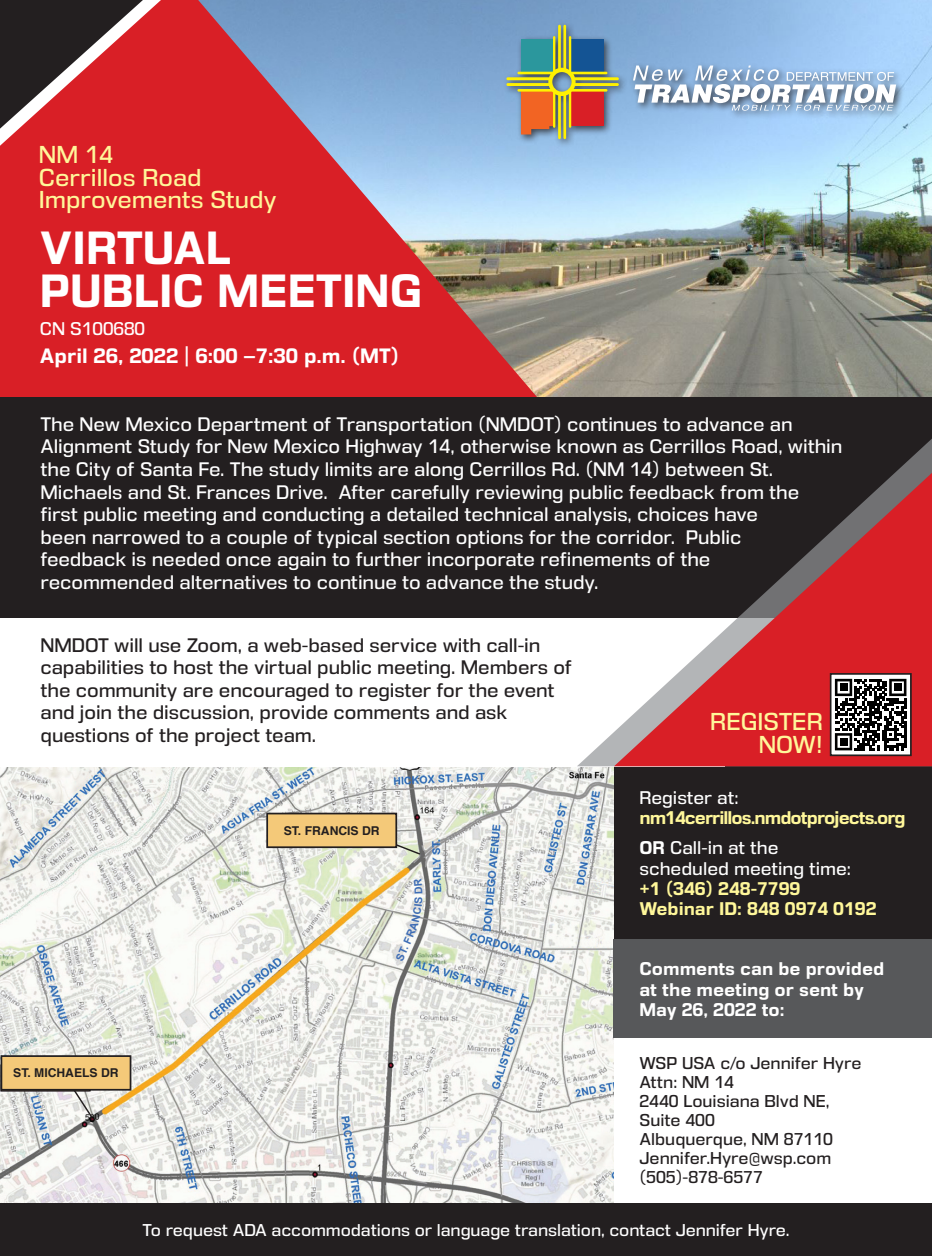
<style>
.page{position:relative;width:932px;height:1256px;background:#fff}
.page>*{position:absolute;margin:0;border:0;box-sizing:border-box;transform-origin:0 0}
.t1{font:700 42.75px/42.8px "DDT Rg";color:#fff}
.t2{font:22.5px/22.5px "DDT Rg";color:#fff79a}
.t3{font:700 19.12px "DDT Rg";color:#fff}
.t4{font:18px/22.5px "DDT Rg";letter-spacing:-.005em;color:#fff}
.t5{font:18px/22.5px "DDT Rg";letter-spacing:-.005em;color:#231f20}
.t6{font:700 16.88px/20.2px "DDT Rg";color:#fff}
.t7{font:16.88px/20.2px "DDT Rg";color:#fff}
.t8{font:700 16.88px/20.2px "DDT Rg";letter-spacing:-.055em;color:#fff79a}
.t9{font:700 16.88px "DDT Rg";color:#fff79a}
.t10{font:15.75px/18.9px "DDT Rg";color:#231f20}
.t11{font:15.75px "DDT Rg";letter-spacing:-.005em;color:#fff}
.t12{font:700 12.15px "Helvetica";color:#231f20}
.t13{font:700 10.58px "Arial";color:#3e6db5}
.s1{font-weight:400;color:#fff}
.s2{font-weight:700}
</style>
<div class="page">
<div style="left:613px;top:766px;width:319px;height:173px;background:#231f20"></div>
<img style="left:0;top:766px;width:613px;height:437px">
<div style="left:0;top:0;width:123px;height:430px;background:#d91f26"></div>
<svg style="left:387px;top:840px;width:35px;height:16px"></svg>
<svg style="left:71px;top:1090px;width:23px;height:29px"></svg>
<div style="left:1px;top:1056px;width:129px;height:33px;background:#f4c979"></div>
<div style="left:1px;top:1055px;width:130px;height:35px;border:2px solid #231f20"></div>
<div style="left:267px;top:813px;width:129px;height:34px;background:#f4c979"></div>
<div style="left:266px;top:812px;width:131px;height:36px;border:2px solid #231f20"></div>
<img style="left:565px;top:0;width:367px;height:397px">
<svg style="left:123px;top:0;width:442px;height:397px;background:#ba5c6b"></svg>
<svg style="left:0;top:0;width:161px;height:146px"></svg>
<div style="left:0;top:397px;width:932px;height:220px;background:#231f20"></div>
<svg style="left:577px;top:439px;width:355px;height:327px"></svg>
<svg style="left:614px;top:473px;width:317px;height:293px;fill:#d91f26"></svg>
<div style="left:613px;top:939px;width:319px;height:99px;background:#57585a"></div>
<div style="left:0;top:1203px;width:932px;height:53px;background:#231f20"></div>
<div style="left:503px;top:21px;width:401px;height:127px;background:#231f20;opacity:.75"></div>
<svg style="left:633px;top:65px;width:263px;height:46px"></svg>
<svg style="left:506px;top:25px;width:113px;height:114px;background:#908e7c"></svg>
<svg style="left:832px;top:676px;width:76px;height:77px"></svg>
<svg style="left:834px;top:679px;width:72px;height:71px"></svg>
<div style="left:839px;top:684px;width:8px;height:7px;background:#000"></div>
<div style="left:894px;top:684px;width:7px;height:7px;background:#000"></div>
<div style="left:839px;top:738px;width:8px;height:7px;background:#000"></div>
<div style="left:829px;top:673px;width:82px;height:83px;border:2px solid #231f20"></div>
<svg style="left:409px;top:878px;width:13px;height:53px"></svg>
<p class="t2" style="left:39px;top:143px;width:239px">NM 14<br>Cerrillos Road<br>Improvements Study</p>
<p class="t1" style="left:40px;top:226px;width:384px">VIRTUAL<br>PUBLIC MEETING</p>
<p class="t3" style="left:40px;top:344px;width:361px">April 26, 2022 | 6:00 –7:30 p.m. (MT)</p>
<p class="t7" style="left:40px;top:318px;width:107px">CN S100680</p>
<p class="t4" style="left:40px;top:413px;width:803px">The New Mexico Department of Transportation (NMDOT) continues to advance an Alignment Study for New Mexico Highway 14, otherwise known as Cerrillos Road, within the City of Santa Fe. The study limits are along Cerrillos Rd. (NM 14) between St.<br>Michaels and St. Frances Drive. After carefully reviewing public feedback from the<br>first public meeting and conducting a detailed technical analysis, choices have<br>been narrowed to a couple of typical section options for the corridor. Public<br>feedback is needed once again to further incorporate refinements of the recommended alternatives to continue to advance the study.</p>
<p class="t5" style="left:40px;top:634px;width:533px">NMDOT will use Zoom, a web-based service with call-in capabilities to host the virtual public meeting. Members of the community are encouraged to register for the event and join the discussion, provide comments and ask questions of the project team.</p>
<p class="t12" style="left:13px;top:1063px;width:107px">ST. MICHAELS DR</p>
<p class="t12" style="left:284px;top:821px;width:97px">ST. FRANCIS DR</p>
<p class="t13" style="left:392px;top:957px;width:35px;rotate:-66deg">ST. FR</p>
<p class="t2" style="left:710px;top:710px;width:114px">REGISTER</p>
<p class="t2" style="left:758px;top:733px;width:65px">NOW!</p>
<p class="t8" style="left:639px;top:787px;width:268px"><span class="s1">Register at: </span>nm14cerrillos.nmdotprojects.org</p>
<p class="t7" style="left:639px;top:837px;width:213px"><span class="s2">OR</span> Call-in at the scheduled meeting time:</p>
<p class="t9" style="left:639px;top:878px;width:162px">+1 (346) 248-7799</p>
<p class="t9" style="left:639px;top:898px;width:239px">Webinar ID: 848 0974 0192</p>
<p class="t6" style="left:639px;top:958px;width:246px">Comments can be provided at the meeting or sent by<br>May 26, 2022 to:</p>
<p class="t10" style="left:639px;top:1054px;width:223px">WSP USA c/o Jennifer Hyre<br>Attn: NM 14<br>2440 Louisiana Blvd NE,<br>Suite 400<br>Albuquerque, NM 87110<br>Jennifer.Hyre@wsp.com (505)-878-6577</p>
<p class="t11" style="left:142px;top:1220px;width:648px">To request ADA accommodations or language translation, contact Jennifer Hyre.</p>
</div>
